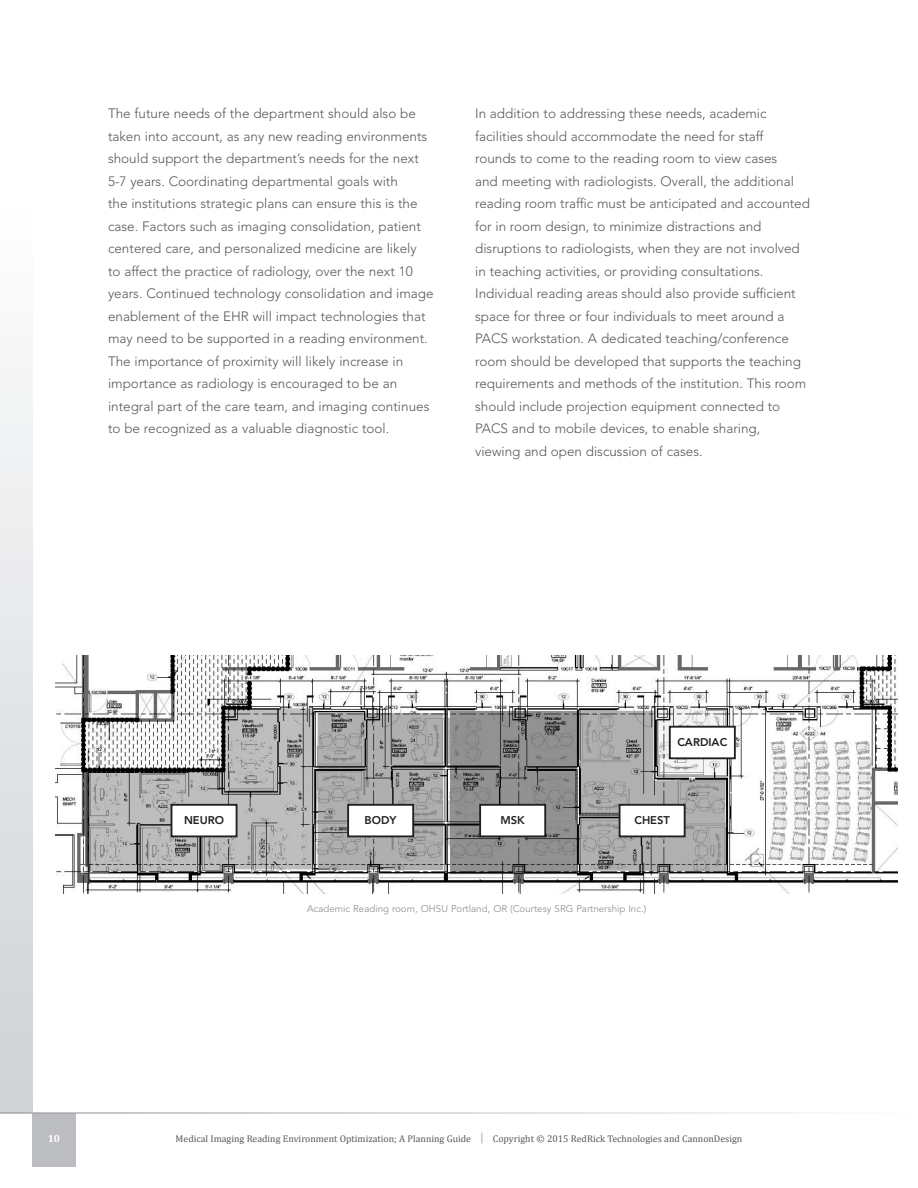
<style>
.page{position:relative;width:918px;height:1188px;background:#fff}
.page>*{position:absolute;margin:0;border:0;box-sizing:border-box;transform-origin:0 0}
.Body_Text{font:300 13.5px/22.5px "Avenir LT Std";color:#57585a}
.t1{font:800 11.1px "Avenir LT Std";color:#231f20}
.t2{font:700 10.5px "Cambria";color:#fff}
.t3{font:9.75px "Cambria";color:#57585a}
.Photo_Caption{font:9.75px "Avenir LT Std";color:#939598}
.s1{font-size:11.7px;color:#939598}
</style>
<div class="page">
<div style="left:0;top:0;width:32px;height:1112px;background:linear-gradient(to bottom,#fff,#d1d2d5)"></div>
<div style="left:32px;top:1113px;width:44px;height:53px;background:#bcbdc0"></div>
<hr style="left:0;top:1112px;width:918px;height:2px;background:#fff">
<img style="left:56px;top:656px;width:842px;height:237px">
<div style="left:172px;top:805px;width:65px;height:31px;background:#fff"></div>
<div style="left:171px;top:804px;width:67px;height:33px;border:2px solid #231f20"></div>
<div style="left:348px;top:805px;width:65px;height:31px;background:#fff"></div>
<div style="left:347px;top:804px;width:67px;height:33px;border:2px solid #231f20"></div>
<div style="left:480px;top:805px;width:65px;height:31px;background:#fff"></div>
<div style="left:479px;top:804px;width:67px;height:33px;border:2px solid #231f20"></div>
<div style="left:620px;top:805px;width:65px;height:31px;background:#fff"></div>
<div style="left:619px;top:804px;width:67px;height:33px;border:2px solid #231f20"></div>
<div style="left:670px;top:727px;width:65px;height:31px;background:#fff"></div>
<div style="left:669px;top:726px;width:67px;height:33px;border:2px solid #231f20"></div>
<p class="Body_Text" style="left:108px;top:102px;width:327px">The future needs of the department should also be taken into account, as any new reading environments should support the department’s needs for the next 5-7 years. Coordinating departmental goals with<br>the institutions strategic plans can ensure this is the case. Factors such as imaging consolidation, patient centered care, and personalized medicine are likely<br>to affect the practice of radiology, over the next 10 years. Continued technology consolidation and image enablement of the EHR will impact technologies that may need to be supported in a reading environment.<br>The importance of proximity will likely increase in importance as radiology is encouraged to be an integral part of the care team, and imaging continues to be recognized as a valuable diagnostic tool.</p>
<p class="Body_Text" style="left:475px;top:102px;width:336px">In addition to addressing these needs, academic facilities should accommodate the need for staff<br>rounds to come to the reading room to view cases<br>and meeting with radiologists. Overall, the additional reading room traffic must be anticipated and accounted for in room design, to minimize distractions and disruptions to radiologists, when they are not involved in teaching activities, or providing consultations.<br>Individual reading areas should also provide sufficient space for three or four individuals to meet around a PACS workstation. A dedicated teaching/conference room should be developed that supports the teaching requirements and methods of the institution. This room should include projection equipment connected to PACS and to mobile devices, to enable sharing,<br>viewing and open discussion of cases.</p>
<p class="t1" style="left:677px;top:736px;width:51px">CARDIAC</p>
<p class="t1" style="left:184px;top:814px;width:42px">NEURO</p>
<p class="t1" style="left:365px;top:814px;width:34px">BODY</p>
<p class="t1" style="left:500px;top:814px;width:26px">MSK</p>
<p class="t1" style="left:634px;top:814px;width:37px">CHEST</p>
<p class="Photo_Caption" style="left:307px;top:903px;width:341px">Academic Reading room, OHSU Portland, OR (Courtesy SRG Partnership Inc.)</p>
<p class="t2" style="left:48px;top:1131px;width:14px">10</p>
<p class="t3" style="left:176px;top:1133px;width:568px">Medical Imaging Reading Environment Optimization; A Planning Guide <span class="s1">|</span> Copyright © 2015 RedRick Technologies and CannonDesign</p>
</div>
